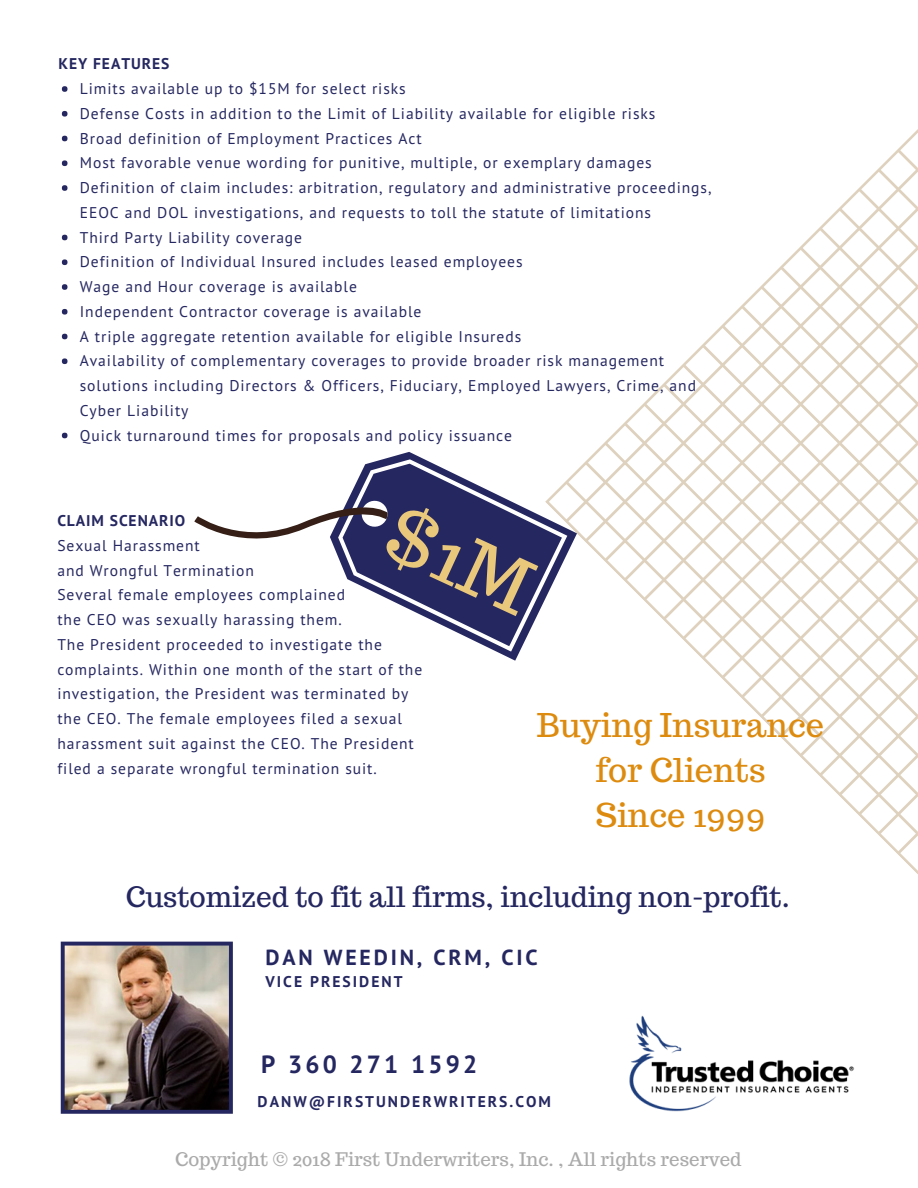
<style>
.page{position:relative;width:918px;height:1188px;background:#fff}
.page>*{position:absolute;margin:0;border:0;box-sizing:border-box;transform-origin:0 0}
.t1{font:32.7px/45px "Trocchi";color:#dd8b0f;text-align:center}
.t2{font:28.05px "Trocchi";color:#252760}
.t3{font:700 24.9px "PT Sans";letter-spacing:.13em;color:#252760}
.t4{font:700 21.75px "PT Sans";letter-spacing:.13em;color:#252760}
.t5{font:18.75px "Trocchi";color:#aaa}
.t6{font:15.6px/24.8px "PT Sans";letter-spacing:.06em;color:#252760}
.t7{font:700 15.6px "PT Sans";letter-spacing:.13em;color:#252760}
.t8{font:700 15.6px "PT Sans";letter-spacing:.06em;color:#252760}
</style>
<div class="page">
<svg style="left:610px;top:129px;width:308px;height:745px"></svg>
<svg style="left:62px;top:86px;width:6px;height:6px"></svg>
<svg style="left:62px;top:111px;width:6px;height:6px"></svg>
<svg style="left:62px;top:136px;width:6px;height:5px"></svg>
<svg style="left:62px;top:160px;width:6px;height:6px"></svg>
<svg style="left:62px;top:185px;width:6px;height:6px"></svg>
<svg style="left:62px;top:235px;width:6px;height:5px"></svg>
<svg style="left:62px;top:259px;width:6px;height:6px"></svg>
<svg style="left:62px;top:284px;width:6px;height:6px"></svg>
<svg style="left:62px;top:309px;width:6px;height:6px"></svg>
<svg style="left:62px;top:334px;width:6px;height:5px"></svg>
<svg style="left:62px;top:358px;width:6px;height:6px"></svg>
<svg style="left:62px;top:433px;width:6px;height:5px"></svg>
<img style="left:61px;top:942px;width:172px;height:172px">
<img style="left:629px;top:1015px;width:225px;height:97px">
<svg style="left:423px;top:450px;width:174px;height:211px"></svg>
<svg style="left:194px;top:450px;width:345px;height:166px"></svg>
<p class="t8" style="left:58px;top:53px;width:112px">KEY FEATURES</p>
<p class="t6" style="left:80px;top:76px;width:633px">Limits available up to $15M for select risks<br>Defense Costs in addition to the Limit of Liability available for eligible risks<br>Broad definition of Employment Practices Act<br>Most favorable venue wording for punitive, multiple, or exemplary damages Definition of claim includes: arbitration, regulatory and administrative proceedings, EEOC and DOL investigations, and requests to toll the statute of limitations<br>Third Party Liability coverage<br>Definition of Individual Insured includes leased employees<br>Wage and Hour coverage is available<br>Independent Contractor coverage is available<br>A triple aggregate retention available for eligible Insureds<br>Availability of complementary coverages to provide broader risk management solutions including Directors &amp; Officers, Fiduciary, Employed Lawyers, Crime, and Cyber Liability<br>Quick turnaround times for proposals and policy issuance</p>
<p class="t8" style="left:57px;top:510px;width:129px">CLAIM SCENARIO</p>
<p class="t6" style="left:57px;top:533px;width:366px">Sexual Harassment<br>and Wrongful Termination<br>Several female employees complained<br>the CEO was sexually harassing them.<br>The President proceeded to investigate the complaints. Within one month of the start of the investigation, the President was terminated by the CEO. The female employees filed a sexual harassment suit against the CEO. The President filed a separate wrongful termination suit.</p>
<h1 class="t1" style="left:537px;top:702px;width:289px">Buying Insurance for Clients<br>Since 1999</h1>
<h2 class="t2" style="left:126px;top:878px;width:665px">Customized to fit all firms, including non-profit.</h2>
<h3 class="t4" style="left:266px;top:943px;width:274px">DAN WEEDIN, CRM, CIC</h3>
<p class="t7" style="left:266px;top:971px;width:139px">VICE PRESIDENT</p>
<h3 class="t3" style="left:261px;top:1048px;width:218px">P 360 271 1592</h3>
<p class="t7" style="left:258px;top:1091px;width:295px">DANW@FIRSTUNDERWRITERS.COM</p>
<p class="t5" style="left:175px;top:1146px;width:568px">Copyright © 2018 First Underwriters, Inc. , All rights reserved</p>
</div>
